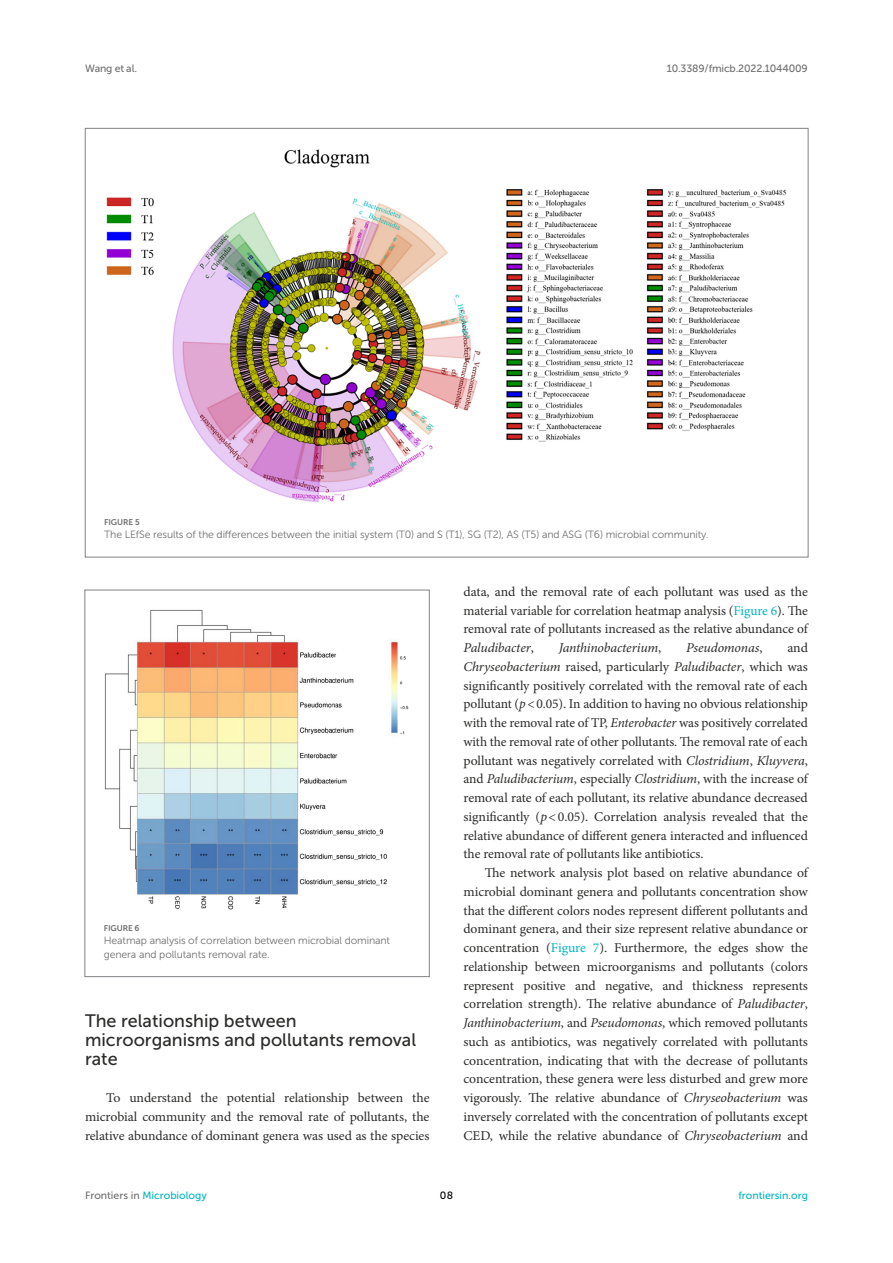
<style>
.page{position:relative;width:893px;height:1263px;background:#fff}
.page>*{position:absolute;margin:0;border:0;box-sizing:border-box;transform-origin:0 0}
.HEAD_2{font:18px/18.8px "Museo Sans 500";color:#2b2b2a}
.TEXT_FLUSH{font:13.5px/18.8px "Minion Pro";letter-spacing:-.01em;color:#2b2b2a;text-align:justify}
.TEXT{font:13.5px/18.8px "Minion Pro";letter-spacing:-.01em;color:#2b2b2a;text-align:justify}
.TEXT_FLUSH-2{font:italic 13.5px "Minion Pro";letter-spacing:-.015em;color:#2b2b2a}
.FIG_LEG{font:10.5px/13.5px "Museo Sans 300";letter-spacing:-.01em;color:#706f70}
.t1{font:10.5px "Museo Sans 500";color:#00b4c4}
.t2{font:10.5px "Museo Sans 500";letter-spacing:-.015em;color:#706f70}
.t3{font:10.5px "Museo Sans 500";color:#000}
.FIG_HD{font:8.25px "Museo Sans 700";letter-spacing:-.01em;color:#706f70}
.s1{color:#00b4c4}
.s2{font-style:italic}
.s3{font-style:normal}
.s4{color:#706f70}
</style>
<div class="page">
<img style="left:106px;top:149px;width:680px;height:354px">
<img style="left:104px;top:609px;width:305px;height:301px">
<p class="t2" style="left:85px;top:63px;width:53px">Wang et al.</p>
<p class="t2" style="left:667px;top:63px;width:143px">10.3389/fmicb.2022.1044009</p>
<p class="FIG_HD" style="left:104px;top:517px;width:37px">FIGURE 5</p>
<p class="FIG_LEG" style="left:104px;top:528px;width:606px">The LEfSe results of the differences between the initial system (T0) and S (T1), SG (T2), AS (T5) and ASG (T6) microbial community.</p>
<p class="FIG_HD" style="left:104px;top:923px;width:37px">FIGURE 6</p>
<p class="FIG_LEG" style="left:104px;top:934px;width:288px">Heatmap analysis of correlation between microbial dominant genera and pollutants removal rate.</p>
<p class="HEAD_2" style="left:85px;top:1011px;width:333px">The relationship between microorganisms and pollutants removal rate</p>
<p class="TEXT_FLUSH" style="left:85px;top:1088px;width:346px;text-indent:21px">To understand the potential relationship between the microbial community and the removal rate of pollutants, the relative abundance of dominant genera was used as the species</p>
<p class="TEXT_FLUSH" style="left:463px;top:582px;width:346px">data, and the removal rate of each pollutant was used as the material variable for correlation heatmap analysis (<span class="s1">Figure 6</span>). The removal rate of pollutants increased as the relative abundance of <span class="s2">Paludibacter</span>,</p>
<p class="TEXT_FLUSH" style="left:463px;top:638px;width:346px;text-indent:324px">and <span class="s2">Chryseobacterium</span> raised, particularly <span class="s2">Paludibacter</span>, which was significantly positively correlated with the removal rate of each pollutant (<span class="s2">p</span>&lt;0.05). In addition to having no obvious relationship with the removal rate of TP, <span class="s2">Enterobacter</span> was positively correlated with the removal rate of other pollutants. The removal rate of each pollutant was negatively correlated with <span class="s2">Clostridium</span>, <span class="s2">Kluyvera</span>, and <span class="s2">Paludibacterium</span>, especially <span class="s2">Clostridium</span>, with the increase of removal rate of each pollutant, its relative abundance decreased significantly (<span class="s2">p</span>&lt;0.05). Correlation analysis revealed that the relative abundance of different genera interacted and influenced the removal rate of pollutants like antibiotics.</p>
<p class="TEXT" style="left:463px;top:863px;width:346px;text-indent:21px">The network analysis plot based on relative abundance of microbial dominant genera and pollutants concentration show that the different colors nodes represent different pollutants and dominant genera, and their size represent relative abundance or concentration (<span class="s1">Figure 7</span>). Furthermore, the edges show the relationship between microorganisms and pollutants (colors represent positive and negative, and thickness represents correlation strength). The relative abundance of <span class="s2">Paludibacter</span>, <span class="s2">Janthinobacterium</span>, and <span class="s2">Pseudomonas</span>, which removed pollutants such as antibiotics, was negatively correlated with pollutants concentration, indicating that with the decrease of pollutants concentration, these genera were less disturbed and grew more vigorously. The relative abundance of <span class="s2">Chryseobacterium</span> was inversely correlated with the concentration of pollutants except CED, while the relative abundance of <span class="s2">Chryseobacterium</span> and</p>
<p class="TEXT_FLUSH-2" style="left:559px;top:638px;width:104px">Janthinobacterium<span class="s3">,</span></p>
<p class="TEXT_FLUSH-2" style="left:686px;top:638px;width:78px">Pseudomonas<span class="s3">,</span></p>
<p class="t1" style="left:85px;top:1190px;width:123px"><span class="s4">Frontiers in</span> Microbiology</p>
<p class="t3" style="left:440px;top:1190px;width:15px">08</p>
<p class="t1" style="left:738px;top:1190px;width:71px">frontiersin.org</p>
</div>
